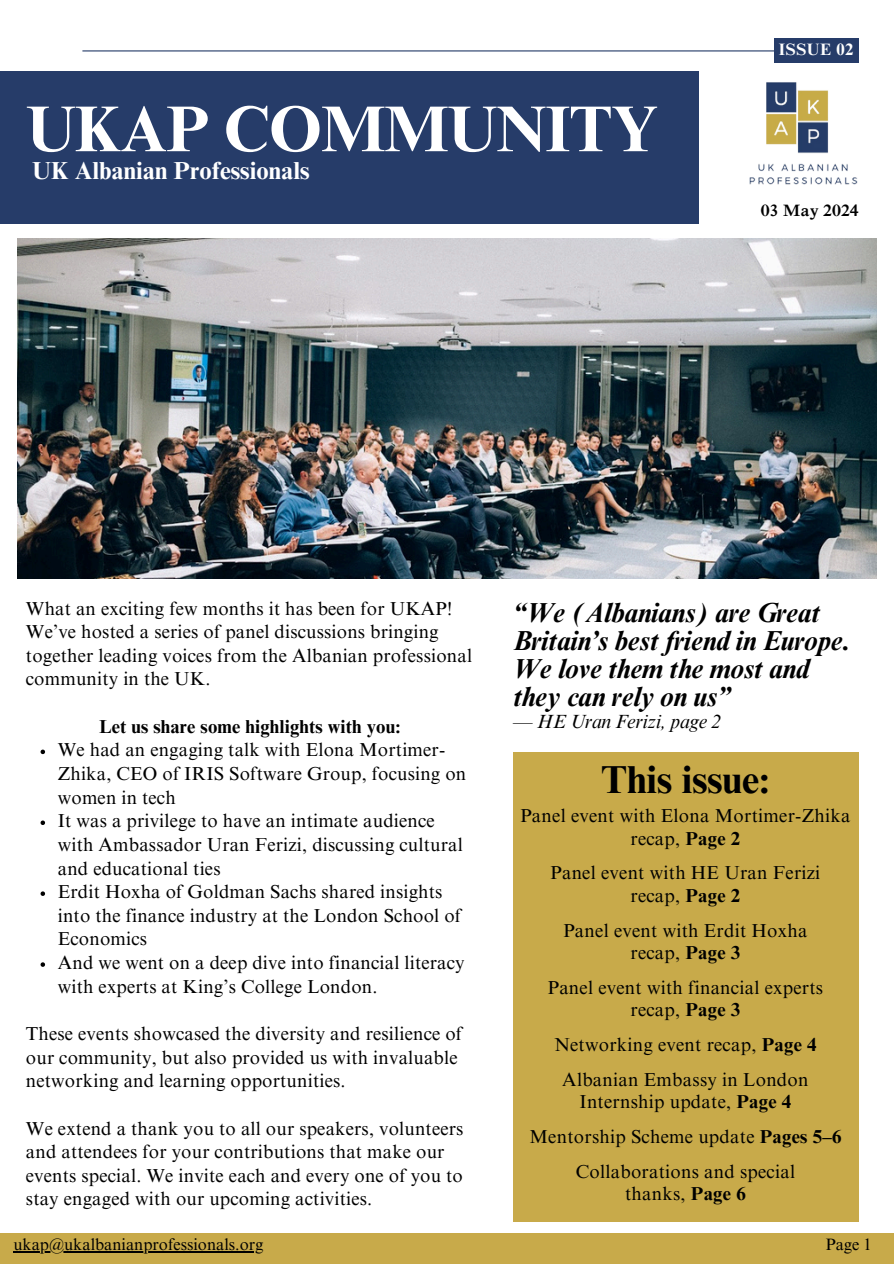
<style>
.page{position:relative;width:894px;height:1264px;background:#fff}
.page>*{position:absolute;margin:0;border:0;box-sizing:border-box;transform-origin:0 0}
.t1{font:700 64.8px "Times NRMT Pro";letter-spacing:-.015em;color:#fff}
.t2{font:700 39px "Times NRMT Pro";color:#000}
.t3{font:italic 700 27.45px/28.2px "Times NRMT Pro";letter-spacing:-.015em;color:#000}
.t4{font:700 24.6px "Times NRMT Pro";color:#fff}
.t5{font:italic 19.5px "Times NRMT Pro";letter-spacing:-.015em;color:#000}
.t6{font:18.75px/23.7px "Times NRMT Pro";letter-spacing:.01em;color:#000}
.t7{font:700 18.75px "Times NRMT Pro";letter-spacing:.01em;color:#000}
.t8{font:600 16.8px "Times NRMT Pro";color:#000}
.t9{font:16.5px "Times NRMT Pro";color:#000}
.t10{font:700 16.5px "Times NRMT Pro";letter-spacing:.035em;color:#fff}
.s1{font-weight:700}
</style>
<div class="page">
<div style="left:0;top:71px;width:698px;height:152px;background:#263c69"></div>
<img style="left:17px;top:239px;width:859px;height:340px">
<div style="left:0;top:1233px;width:893px;height:30px;background:#c8aa4a"></div>
<hr style="left:82px;top:50px;width:732px;height:1px;background:#263c69">
<div style="left:773px;top:39px;width:85px;height:24px;background:#263c69"></div>
<img style="left:749px;top:82px;width:109px;height:103px">
<div style="left:513px;top:752px;width:345px;height:469px;background:#c8aa4a"></div>
<hr style="left:13px;top:1250px;width:250px;height:2px;background:#000">
<svg style="left:41px;top:749px;width:4px;height:5px"></svg>
<svg style="left:41px;top:820px;width:4px;height:5px"></svg>
<svg style="left:41px;top:891px;width:4px;height:4px"></svg>
<svg style="left:41px;top:962px;width:4px;height:4px"></svg>
<h1 class="t1" style="left:26px;top:105px;width:633px">UKAP COMMUNITY</h1>
<h3 class="t4" style="left:32px;top:162px;width:279px">UK Albanian Professionals</h3>
<p class="t10" style="left:778px;top:43px;width:76px">ISSUE 02</p>
<p class="t8" style="left:760px;top:204px;width:100px">03 May 2024</p>
<p class="t6" style="left:26px;top:598px;width:447px">What an exciting few months it has been for UKAP!<br>We’ve hosted a series of panel discussions bringing together leading voices from the Albanian professional community in the UK.</p>
<p class="t7" style="left:99px;top:719px;width:303px">Let us share some highlights with you:</p>
<p class="t6" style="left:58px;top:740px;width:410px">We had an engaging talk with Elona Mortimer-<br>Zhika, CEO of IRIS Software Group, focusing on women in tech</p>
<h5 class="t6" style="left:58px;top:811px;width:406px">It was a privilege to have an intimate audience with Ambassador Uran Ferizi, discussing cultural and educational ties</h5>
<h5 class="t6" style="left:58px;top:882px;width:405px">Erdit Hoxha of Goldman Sachs shared insights into the finance industry at the London School of<br>Economics</h5>
<h2 class="t6" style="left:58px;top:953px;width:408px">And we went on a deep dive into financial literacy with experts at King’s College London.</h2>
<p class="t6" style="left:26px;top:1024px;width:437px">These events showcased the diversity and resilience of our community, but also provided us with invaluable networking and learning opportunities.</p>
<p class="t6" style="left:26px;top:1118px;width:439px">We extend a thank you to all our speakers, volunteers and attendees for your contributions that make our events special. We invite each and every one of you to stay engaged with our upcoming activities.</p>
<h5 class="t3" style="left:513px;top:602px;width:338px">“We (Albanians) are Great<br>Britain’s best friend in Europe.<br>We love them the most and they can rely on us”</h5>
<h5 class="t5" style="left:513px;top:713px;width:210px">— HE Uran Ferizi, page 2</h5>
<p class="t2" style="left:601px;top:765px;width:170px">This issue:</p>
<h5 class="t6" style="left:520px;top:806px;width:331px;line-height:22.5px;text-align:center">Panel event with Elona Mortimer-Zhika recap, <span class="s1">Page 2</span></h5>
<p class="t6" style="left:550px;top:863px;width:271px">Panel event with HE Uran Ferizi</p>
<h5 class="t6" style="left:630px;top:885px;width:111px">recap, <span class="s1">Page 2</span></h5>
<p class="t6" style="left:563px;top:920px;width:245px">Panel event with Erdit Hoxha</p>
<p class="t6" style="left:630px;top:943px;width:111px">recap, <span class="s1">Page 3</span></p>
<h5 class="t6" style="left:547px;top:977px;width:277px">Panel event with financial experts</h5>
<p class="t6" style="left:630px;top:1000px;width:111px">recap, <span class="s1">Page 3</span></p>
<p class="t6" style="left:554px;top:1034px;width:263px">Networking event recap, <span class="s1">Page 4</span></p>
<h5 class="t6" style="left:562px;top:1069px;width:248px">Albanian Embassy in London</h5>
<p class="t6" style="left:579px;top:1092px;width:213px">Internship update, <span class="s1">Page 4</span></p>
<p class="t6" style="left:529px;top:1126px;width:313px">Mentorship Scheme update <span class="s1">Pages 5–6</span></p>
<p class="t6" style="left:575px;top:1162px;width:221px;line-height:22.5px;text-align:center">Collaborations and special thanks, <span class="s1">Page 6</span></p>
<h4 class="t9" style="left:13px;top:1238px;width:251px">ukap@ukalbanianprofessionals.org</h4>
<p class="t9" style="left:825px;top:1238px;width:48px">Page 1</p>
</div>
